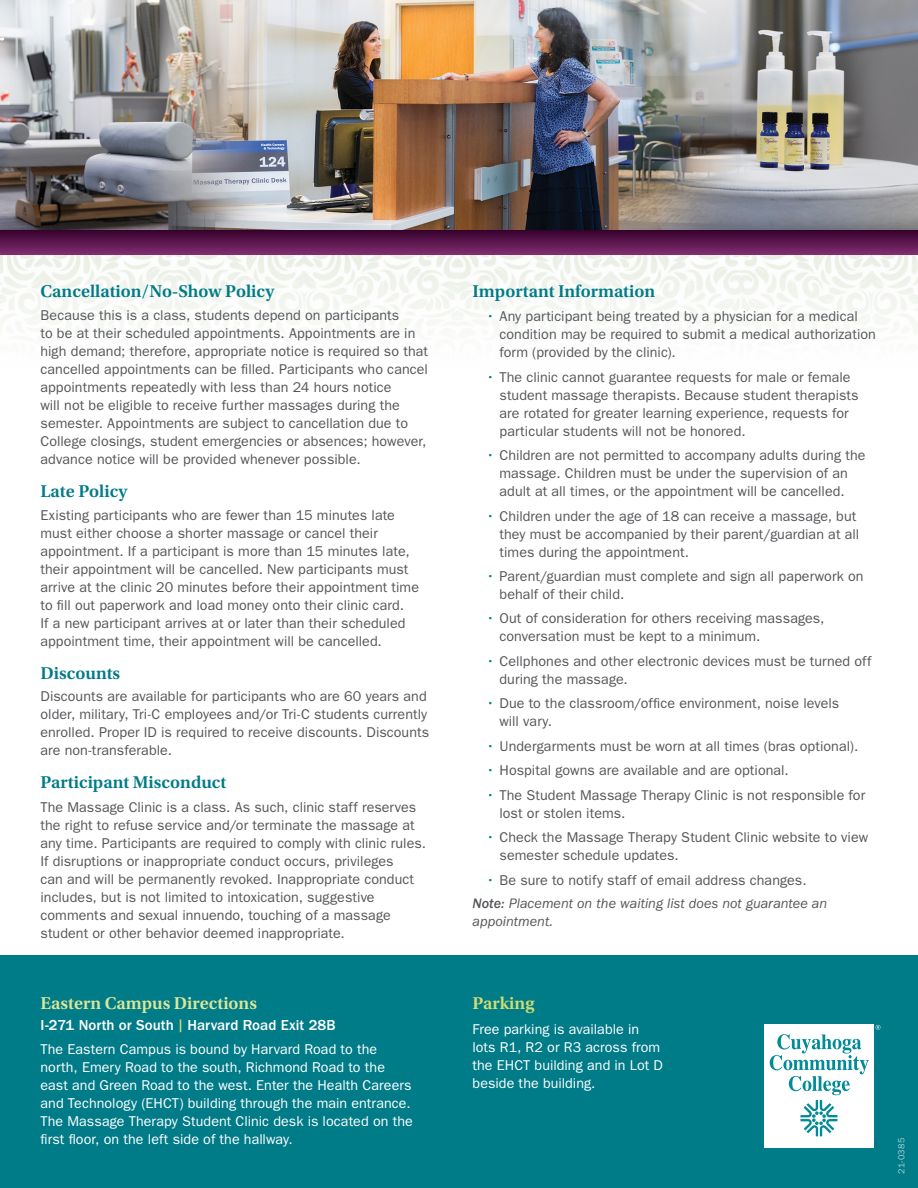
<style>
.page{position:relative;width:918px;height:1188px;background:#fff}
.page>*{position:absolute;margin:0;border:0;box-sizing:border-box;transform-origin:0 0}
.Subtitle{font:600 18px "Utopia Std";color:#007b88}
.Subtitle_Green_H3{font:600 18px "Utopia Std";color:#dde697}
.Subtitle_Green_H3-2{font:600 18px "Utopia Std";letter-spacing:-.005em;color:#d2de6f}
.Body{font:500 15px "ITC Franklin Gothic Std";color:#fff}
.Body-2{font:14.25px/18px "ITC Franklin Gothic Std";letter-spacing:.005em;color:#55565a}
.Body-3{font:14.25px/18px "ITC Franklin Gothic Std";letter-spacing:.005em;color:#fff}
.Body-4{font:italic 14.25px/18px "ITC Franklin Gothic Std";color:#55565a}
.t1{font:9px "ITC Franklin Gothic Std";letter-spacing:.03em;color:#a3d1d8}
.s1{font-size:12.75px;color:#d2de6f}
.s2{color:#007b88}
.s3{font-family:"ITC Franklin Gothic Std Med It";font-style:normal}
</style>
<div class="page">
<img style="left:0;top:255px;width:918px;height:77px">
<div style="left:0;top:956px;width:918px;height:232px;background:#007b88"></div>
<svg style="left:0;top:230px;width:918px;height:25px;background:#5c174e"></svg>
<img style="left:0;top:0;width:918px;height:230px">
<div style="left:764px;top:1024px;width:110px;height:124px;background:#fff"></div>
<svg style="left:770px;top:1034px;width:99px;height:102px"></svg>
<svg style="left:876px;top:1025px;width:4px;height:5px"></svg>
<h2 class="Subtitle" style="left:40px;top:281px;width:235px">Cancellation/No-Show Policy</h2>
<p class="Body-2" style="left:40px;top:306px;width:389px">Because this is a class, students depend on participants<br>to be at their scheduled appointments. Appointments are in high demand; therefore, appropriate notice is required so that cancelled appointments can be filled. Participants who cancel appointments repeatedly with less than 24 hours notice<br>will not be eligible to receive further massages during the semester. Appointments are subject to cancellation due to College closings, student emergencies or absences; however, advance notice will be provided whenever possible.</p>
<h2 class="Subtitle" style="left:40px;top:481px;width:88px">Late Policy</h2>
<p class="Body-2" style="left:40px;top:507px;width:380px">Existing participants who are fewer than 15 minutes late must either choose a shorter massage or cancel their appointment. If a participant is more than 15 minutes late, their appointment will be cancelled. New participants must arrive at the clinic 20 minutes before their appointment time to fill out paperwork and load money onto their clinic card.<br>If a new participant arrives at or later than their scheduled appointment time, their appointment will be cancelled.</p>
<h2 class="Subtitle" style="left:40px;top:663px;width:81px">Discounts</h2>
<p class="Body-2" style="left:40px;top:688px;width:390px">Discounts are available for participants who are 60 years and older, military, Tri-C employees and/or Tri-C students currently enrolled. Proper ID is required to receive discounts. Discounts are non-transferable.</p>
<h2 class="Subtitle" style="left:40px;top:772px;width:187px">Participant Misconduct</h2>
<p class="Body-2" style="left:40px;top:798px;width:387px">The Massage Clinic is a class. As such, clinic staff reserves the right to refuse service and/or terminate the massage at any time. Participants are required to comply with clinic rules.<br>If disruptions or inappropriate conduct occurs, privileges<br>can and will be permanently revoked. Inappropriate conduct includes, but is not limited to intoxication, suggestive comments and sexual innuendo, touching of a massage student or other behavior deemed inappropriate.</p>
<h3 class="Subtitle_Green_H3" style="left:40px;top:993px;width:218px">Eastern Campus Directions</h3>
<p class="Body" style="left:40px;top:1017px;width:297px">I-271 North or South <span class="s1">|</span> Harvard Road Exit 28B</p>
<p class="Body-3" style="left:40px;top:1040px;width:374px">The Eastern Campus is bound by Harvard Road to the north, Emery Road to the south, Richmond Road to the east and Green Road to the west. Enter the Health Careers and Technology (EHCT) building through the main entrance.<br>The Massage Therapy Student Clinic desk is located on the first floor, on the left side of the hallway.</p>
<h2 class="Subtitle" style="left:472px;top:281px;width:184px">Important Information</h2>
<p class="Body-2" style="left:500px;top:307px;width:378px;text-indent:-14px"><span class="s2">•</span> Any participant being treated by a physician for a medical condition may be required to submit a medical authorization form (provided by the clinic).</p>
<p class="Body-2" style="left:500px;top:368px;width:361px;text-indent:-14px"><span class="s2">•</span> The clinic cannot guarantee requests for male or female student massage therapists. Because student therapists are rotated for greater learning experience, requests for particular students will not be honored.</p>
<p class="Body-2" style="left:486px;top:446px;width:381px;text-align:center"><span class="s2">•</span> Children are not permitted to accompany adults during the massage. Children must be under the supervision of an adult at all times, or the appointment will be cancelled.</p>
<p class="Body-2" style="left:500px;top:507px;width:361px;text-indent:-14px"><span class="s2">•</span> Children under the age of 18 can receive a massage, but they must be accompanied by their parent/guardian at all times during the appointment.</p>
<p class="Body-2" style="left:500px;top:567px;width:366px;text-indent:-14px"><span class="s2">•</span> Parent/guardian must complete and sign all paperwork on behalf of their child.</p>
<p class="Body-2" style="left:500px;top:610px;width:327px;text-indent:-14px"><span class="s2">•</span> Out of consideration for others receiving massages, conversation must be kept to a minimum.</p>
<p class="Body-2" style="left:500px;top:652px;width:373px;text-indent:-14px"><span class="s2">•</span> Cellphones and other electronic devices must be turned off during the massage.</p>
<p class="Body-2" style="left:500px;top:695px;width:341px;text-indent:-14px"><span class="s2">•</span> Due to the classroom/office environment, noise levels will vary.</p>
<p class="Body-2" style="left:486px;top:737px;width:374px"><span class="s2">•</span> Undergarments must be worn at all times (bras optional).</p>
<p class="Body-2" style="left:486px;top:762px;width:304px"><span class="s2">•</span> Hospital gowns are available and are optional.</p>
<p class="Body-2" style="left:500px;top:786px;width:367px;text-indent:-14px"><span class="s2">•</span> The Student Massage Therapy Clinic is not responsible for lost or stolen items.</p>
<p class="Body-2" style="left:500px;top:829px;width:370px;text-indent:-14px"><span class="s2">•</span> Check the Massage Therapy Student Clinic website to view semester schedule updates.</p>
<p class="Body-2" style="left:486px;top:871px;width:322px"><span class="s2">•</span> Be sure to notify staff of email address changes.</p>
<p class="Body-4" style="left:472px;top:895px;width:356px"><span class="s3">Note:</span> Placement on the waiting list does not guarantee an appointment.</p>
<h3 class="Subtitle_Green_H3-2" style="left:472px;top:993px;width:63px">Parking</h3>
<p class="Body-3" style="left:472px;top:1020px;width:192px">Free parking is available in lots R1, R2 or R3 across from the EHCT building and in Lot D beside the building.</p>
<p class="t1" style="left:896px;top:1174px;width:37px;rotate:-90deg">21-0385</p>
</div>
